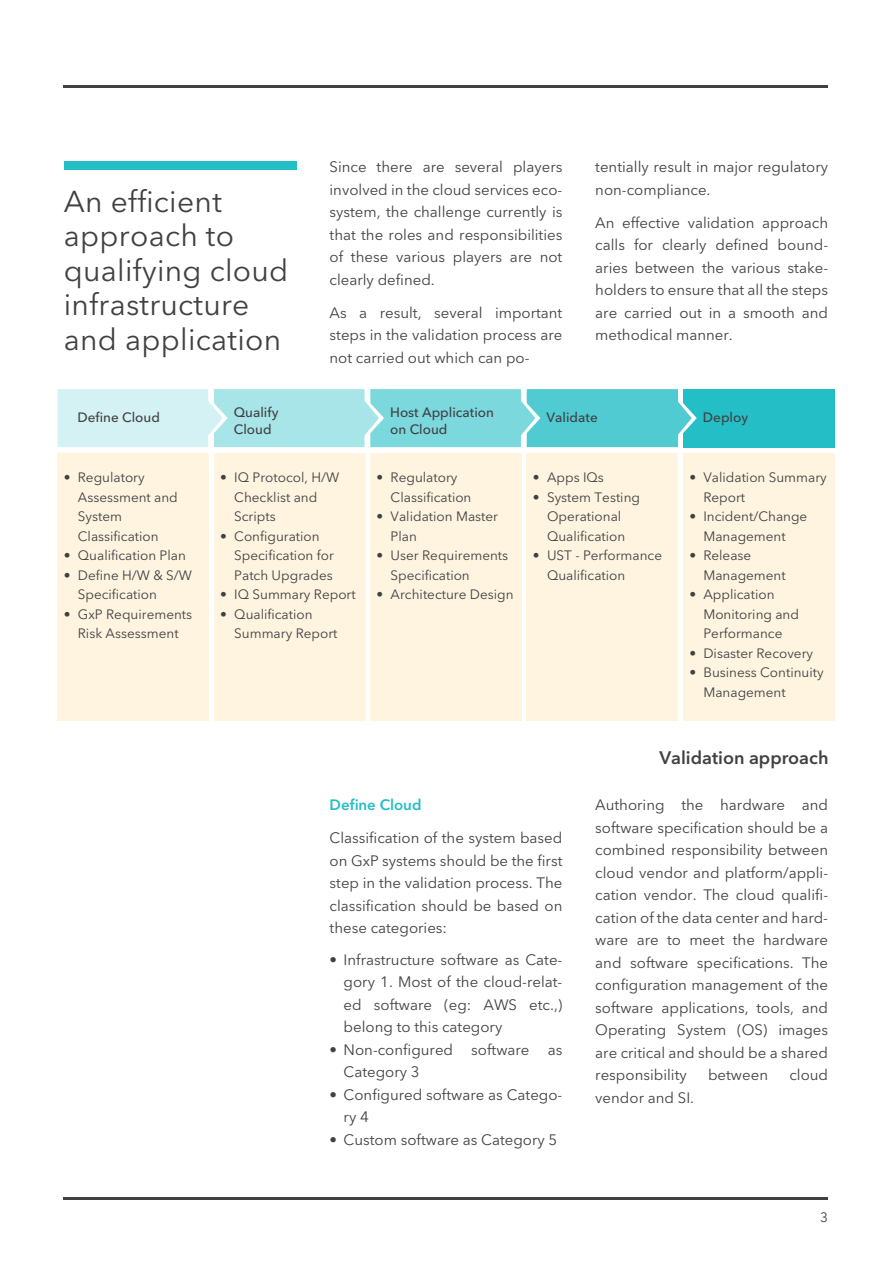
<style>
.page{position:relative;width:892px;height:1263px;background:#fff}
.page>*{position:absolute;margin:0;border:0;box-sizing:border-box;transform-origin:0 0}
.t1{font:30px/34.5px "Avenir Next LT Pro";letter-spacing:.01em;color:#414042}
.t2{font:600 18px "Avenir Next LT Pro";color:#414042}
.t3{font:15px/22.5px "Avenir Next LT Pro";color:#414042;text-align:justify}
.t4{font:600 15px "Avenir Next LT Pro";color:#24bec6}
.t5{font:13.5px/19.5px "Avenir Next LT Pro";color:#414042}
.t6{font:500 13.5px/16.2px "Avenir Next LT Pro";color:#414042}
</style>
<div class="page">
<hr style="left:64px;top:1197px;width:763px;height:2px;background:#414042">
<hr style="left:64px;top:85px;width:763px;height:2px;background:#414042">
<div style="left:64px;top:161px;width:232px;height:8px;background:#24bec6"></div>
<div style="left:57px;top:453px;width:152px;height:268px;background:#fef4e0"></div>
<div style="left:214px;top:453px;width:151px;height:268px;background:#fef4e0"></div>
<div style="left:370px;top:453px;width:151px;height:268px;background:#fef4e0"></div>
<div style="left:526px;top:453px;width:151px;height:268px;background:#fef4e0"></div>
<div style="left:682px;top:453px;width:152px;height:268px;background:#fef4e0"></div>
<div style="left:682px;top:389px;width:152px;height:58px;background:#24bec6"></div>
<svg style="left:58px;top:389px;width:638px;height:58px;background:#93dfe2"></svg>
<h1 class="t1" style="left:64px;top:184px;width:226px">An efficient approach to qualifying cloud infrastructure and application</h1>
<p class="t6" style="left:77px;top:409px;width:84px">Define Cloud</p>
<p class="t6" style="left:234px;top:404px;width:46px">Qualify<br>Cloud</p>
<p class="t3" style="left:329px;top:156px;width:234px">Since there are several players involved in the cloud services eco&shy;system, the challenge currently is that the roles and responsibilities of these various players are not clearly defined.</p>
<p class="t3" style="left:329px;top:301px;width:234px">As a result, several important steps in the validation process are not carried out which can po-</p>
<p class="t3" style="left:595px;top:156px;width:234px">tentially result in major regulatory non-compliance.</p>
<p class="t3" style="left:595px;top:211px;width:234px">An effective validation approach calls for clearly defined bound&shy;aries between the various stake&shy;holders to ensure that all the steps are carried out in a smooth and methodical manner.</p>
<p class="t6" style="left:390px;top:404px;width:105px">Host Application</p>
<p class="t6" style="left:546px;top:409px;width:53px">Validate</p>
<p class="t6" style="left:390px;top:421px;width:59px">on Cloud</p>
<p class="t6" style="left:702px;top:409px;width:47px">Deploy</p>
<p class="t5" style="left:78px;top:468px;width:101px;text-indent:-14px">• Regulatory<br>Assessment and<br>System<br>Classification</p>
<p class="t5" style="left:64px;top:546px;width:123px">• Qualification Plan</p>
<p class="t5" style="left:78px;top:565px;width:116px;text-indent:-14px">• Define H/W &amp; S/W<br>Specification</p>
<p class="t5" style="left:64px;top:604px;width:130px;text-align:center">• GxP Requirements<br>Risk Assessment</p>
<p class="t5" style="left:234px;top:468px;width:106px;text-indent:-14px">• IQ Protocol, H/W<br>Checklist and<br>Scripts</p>
<p class="t5" style="left:234px;top:526px;width:101px;text-indent:-14px">• Configuration<br>Specification for<br>Patch Upgrades</p>
<p class="t5" style="left:220px;top:585px;width:137px">• IQ Summary Report</p>
<p class="t5" style="left:234px;top:604px;width:105px;text-indent:-14px">• Qualification<br>Summary Report</p>
<p class="t5" style="left:390px;top:468px;width:82px;text-indent:-14px">• Regulatory<br>Classification</p>
<p class="t5" style="left:390px;top:507px;width:109px;text-indent:-14px">• Validation Master<br>Plan</p>
<p class="t5" style="left:390px;top:546px;width:119px;text-indent:-14px">• User Requirements<br>Specification</p>
<p class="t5" style="left:376px;top:585px;width:138px">• Architecture Design</p>
<p class="t5" style="left:532px;top:468px;width:72px">• Apps IQs</p>
<p class="t5" style="left:532px;top:487px;width:108px;text-align:center">• System Testing<br>Operational<br>Qualification</p>
<p class="t5" style="left:546px;top:546px;width:116px;text-indent:-14px">• UST - Performance<br>Qualification</p>
<p class="t5" style="left:703px;top:468px;width:125px;text-indent:-14px">• Validation Summary<br>Report</p>
<p class="t5" style="left:689px;top:507px;width:119px;text-align:center">• Incident/Change<br>Management</p>
<p class="t5" style="left:703px;top:546px;width:84px;text-indent:-14px">• Release<br>Management</p>
<p class="t5" style="left:703px;top:585px;width:97px;text-indent:-14px">• Application<br>Monitoring and<br>Performance</p>
<p class="t5" style="left:689px;top:643px;width:125px">• Disaster Recovery</p>
<p class="t5" style="left:703px;top:663px;width:122px;text-indent:-14px">• Business Continuity<br>Management</p>
<p class="t2" style="left:659px;top:747px;width:170px">Validation approach</p>
<p class="t4" style="left:329px;top:796px;width:93px">Define Cloud</p>
<p class="t3" style="left:329px;top:826px;width:234px">Classification of the system based on GxP systems should be the first step in the validation process. The classification should be based on these categories:</p>
<p class="t3" style="left:343px;top:948px;width:220px;text-indent:-14px">• Infrastructure software as Cate&shy;gory 1. Most of the cloud-relat&shy;ed software (eg: AWS etc.,) belong to this category</p>
<p class="t3" style="left:343px;top:1038px;width:220px;text-indent:-14px">• Non-configured software as<br>Category 3</p>
<p class="t3" style="left:343px;top:1083px;width:220px;text-indent:-14px">• Configured software as Catego&shy;ry 4</p>
<p class="t3" style="left:329px;top:1128px;width:229px">• Custom software as Category 5</p>
<p class="t3" style="left:595px;top:793px;width:234px">Authoring the hardware and software specification should be a combined responsibility between cloud vendor and platform/appli&shy;cation vendor. The cloud qualifi&shy;cation of the data center and hard&shy;ware are to meet the hardware and software specifications. The configuration management of the software applications, tools, and Operating System (OS) images are critical and should be a shared responsibility</p>
<p class="t3" style="left:707px;top:1063px;width:61px">between</p>
<p class="t3" style="left:789px;top:1063px;width:40px">cloud</p>
<p class="t3" style="left:595px;top:1086px;width:100px">vendor and SI.</p>
<p class="t5" style="left:819px;top:1207px;width:9px">3</p>
</div>
